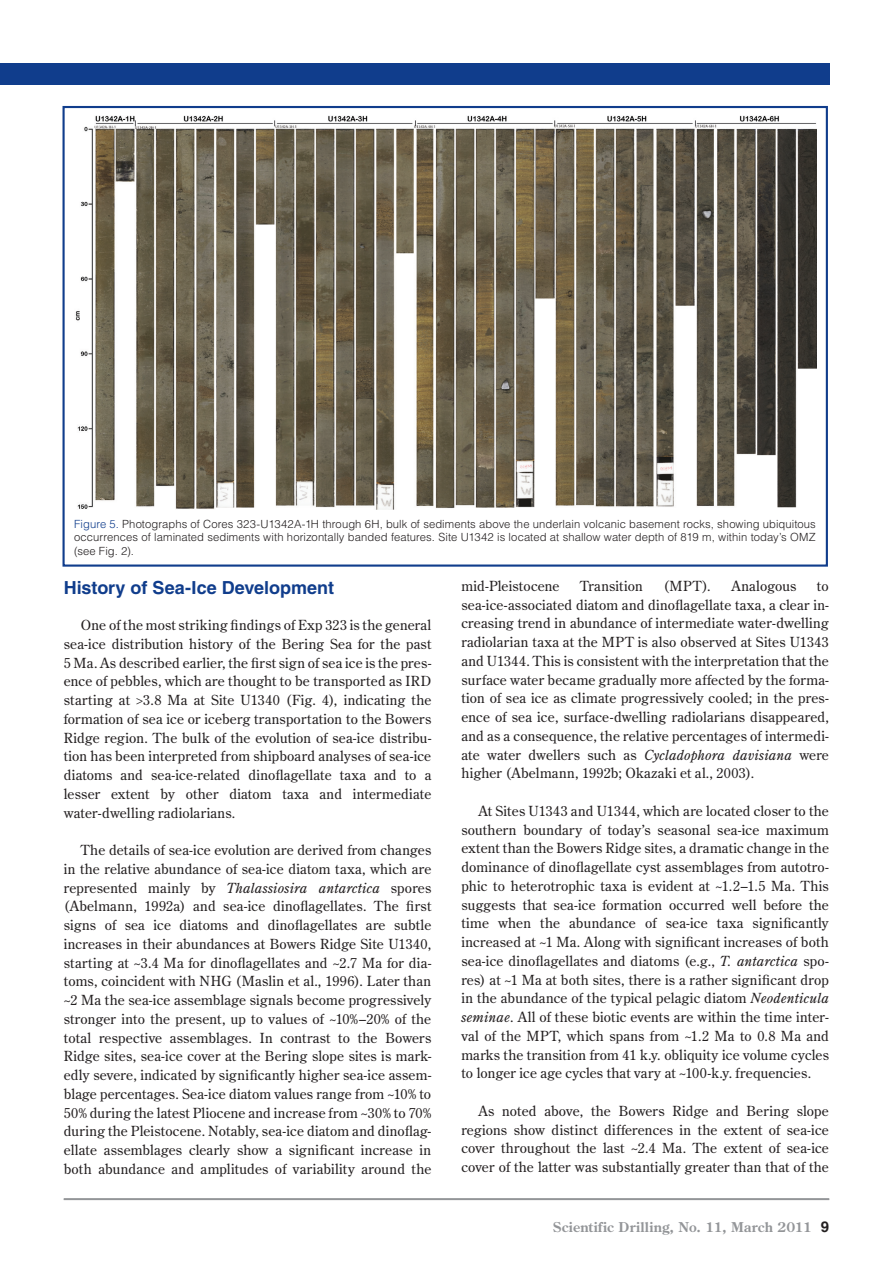
<style>
.page{position:relative;width:893px;height:1263px;background:#fff}
.page>*{position:absolute;margin:0;border:0;box-sizing:border-box;transform-origin:0 0}
.t1{font:700 18px "Helvetica LT Std";color:#103d8c}
.t2{font:13.8px/18.8px "Century Old Style Std";letter-spacing:.015em;color:#231f20;text-align:justify}
.t3{font:700 13.5px "Century Old Style Std";letter-spacing:.02em;color:#939598}
.t4{font:300 11.25px/13.5px "Helvetica LT Std";letter-spacing:.005em;color:#231f20;text-align:justify}
.s1{color:#103d8c}
.s2{font-style:italic}
.s3{font-family:"Helvetica LT Std";font-size:15px;color:#231f20}
</style>
<div class="page">
<hr style="left:64px;top:1198px;width:765px;height:2px;background:#939598">
<div style="left:0;top:64px;width:829px;height:21px;background:#103d8c"></div>
<div style="left:63px;top:106px;width:765px;height:461px;border:2px solid #103d8c"></div>
<img style="left:75px;top:116px;width:742px;height:393px">
<p class="t4" style="left:74px;top:517px;width:743px"><span class="s1">Figure 5.</span> Photographs of Cores 323-U1342A-1H through 6H, bulk of sediments above the underlain volcanic basement rocks, showing ubiquitous occurrences of laminated sediments with horizontally banded features. Site U1342 is located at shallow water depth of 819 m, within today’s OMZ (see Fig. 2).</p>
<h1 class="t1" style="left:64px;top:577px;width:272px">History of Sea-Ice Development</h1>
<p class="t2" style="left:64px;top:615px;width:369px;text-indent:17px">One of the most striking findings of Exp 323 is the general sea-ice distribution history of the Bering Sea for the past 5 Ma. As described earlier, the first sign of sea ice is the pres&shy;ence of pebbles, which are thought to be transported as IRD starting at &gt;3.8 Ma at Site U1340 (Fig. 4), indicating the formation of sea ice or iceberg transportation to the Bowers Ridge region. The bulk of the evolution of sea-ice distribu&shy;tion has been interpreted from shipboard analyses of sea-ice diatoms and sea-ice-related dinoflagellate taxa and to a lesser extent by other diatom taxa and intermediate water-dwelling radiolarians.</p>
<p class="t2" style="left:64px;top:840px;width:369px;text-indent:17px">The details of sea-ice evolution are derived from changes in the relative abundance of sea-ice diatom taxa, which are represented mainly by <span class="s2">Thalassiosira antarctica</span> spores (Abelmann, 1992a) and sea-ice dinoflagellates. The first signs of sea ice diatoms and dinoflagellates are subtle increases in their abundances at Bowers Ridge Site U1340, starting at ~3.4 Ma for dinoflagellates and ~2.7 Ma for dia&shy;toms, coincident with NHG (Maslin et al., 1996). Later than ~2 Ma the sea-ice assemblage signals become progressively stronger into the present, up to values of ~10%–20% of the total respective assemblages. In contrast to the Bowers Ridge sites, sea-ice cover at the Bering slope sites is mark&shy;edly severe, indicated by significantly higher sea-ice assem&shy;blage percentages. Sea-ice diatom values range from ~10% to 50% during the latest Pliocene and increase from ~30% to 70% during the Pleistocene. Notably, sea-ice diatom and dinoflag&shy;ellate assemblages clearly show a significant increase in both abundance and amplitudes of variability around the</p>
<p class="t2" style="left:461px;top:576px;width:100px">mid-Pleistocene</p>
<p class="t2" style="left:580px;top:576px;width:64px">Transition</p>
<p class="t2" style="left:663px;top:576px;width:49px">(MPT).</p>
<p class="t2" style="left:731px;top:576px;width:67px">Analogous</p>
<p class="t2" style="left:461px;top:576px;width:369px;text-indent:356px">to sea-ice-associated diatom and dinoflagellate taxa, a clear in&shy;creasing trend in abundance of intermediate water-dwelling radiolarian taxa at the MPT is also observed at Sites U1343 and U1344. This is consistent with the interpretation that the surface water became gradually more affected by the forma&shy;tion of sea ice as climate progressively cooled; in the pres&shy;ence of sea ice, surface-dwelling radiolarians disappeared, and as a consequence, the relative percentages of intermedi&shy;ate water dwellers such as <span class="s2">Cycladophora davisiana</span> were higher (Abelmann, 1992b; Okazaki et al., 2003).</p>
<p class="t2" style="left:461px;top:801px;width:369px;text-indent:17px">At Sites U1343 and U1344, which are located closer to the southern boundary of today’s seasonal sea-ice maximum extent than the Bowers Ridge sites, a dramatic change in the dominance of dinoflagellate cyst assemblages from autotro&shy;phic to heterotrophic taxa is evident at ~1.2–1.5 Ma. This suggests that sea-ice formation occurred well before the time when the abundance of sea-ice taxa significantly increased at ~1 Ma. Along with significant increases of both sea-ice dinoflagellates and diatoms (e.g., <span class="s2">T. antarctica</span> spo&shy;res) at ~1 Ma at both sites, there is a rather significant drop in the abundance of the typical pelagic diatom <span class="s2">Neodenticula seminae</span>. All of these biotic events are within the time inter&shy;val of the MPT, which spans from ~1.2 Ma to 0.8 Ma and marks the transition from 41 k.y. obliquity ice volume cycles to longer ice age cycles that vary at ~100-k.y. frequencies.</p>
<p class="t2" style="left:461px;top:1101px;width:369px;text-indent:17px">As noted above, the Bowers Ridge and Bering slope regions show distinct differences in the extent of sea-ice cover throughout the last ~2.4 Ma. The extent of sea-ice cover of the latter was substantially greater than that of the</p>
<p class="t3" style="left:553px;top:1218px;width:278px">Scientific Drilling, No. 11, March 2011 <span class="s3">9</span></p>
</div>
